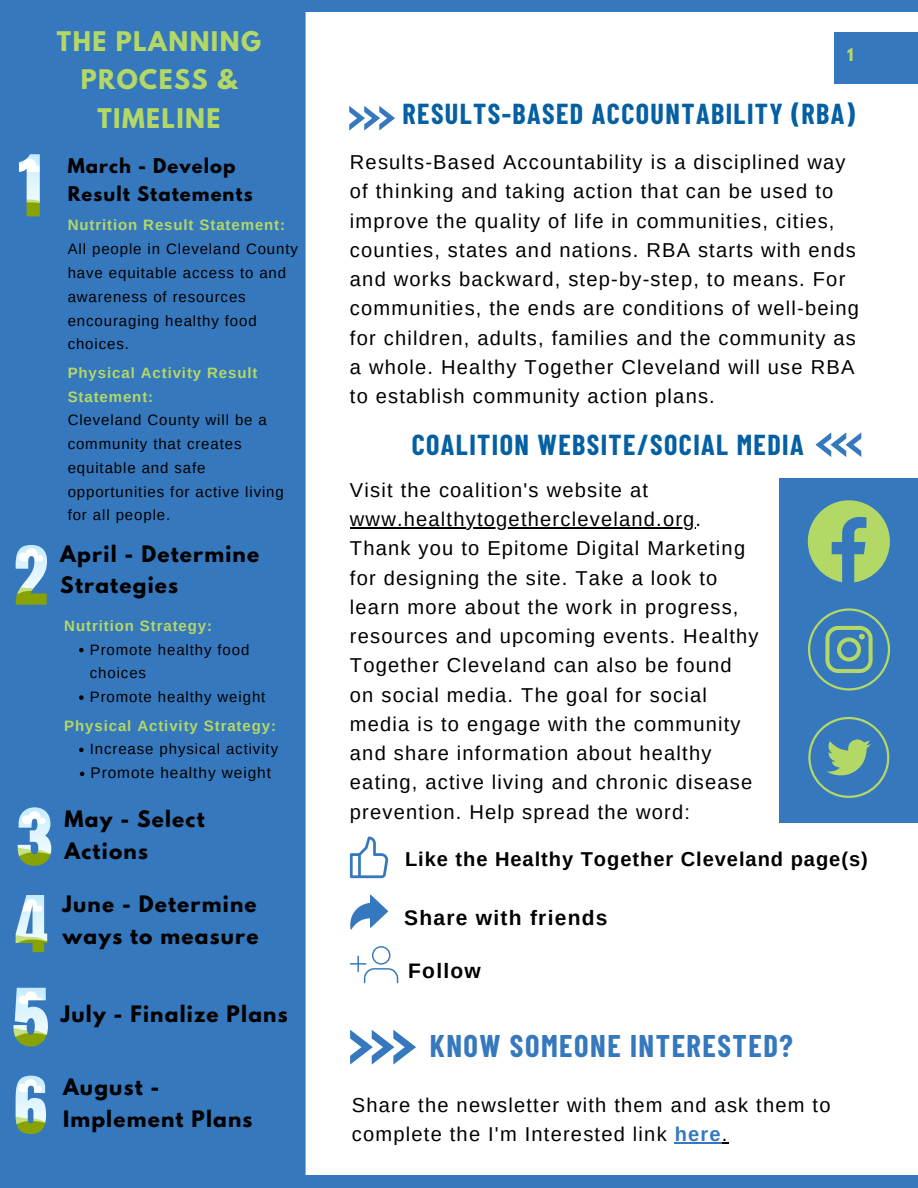
<style>
.page{position:relative;width:918px;height:1188px;background:#fff}
.page>*{position:absolute;margin:0;border:0;box-sizing:border-box;transform-origin:0 0}
.t1{font:700 30.6px "Barlow Condensed";letter-spacing:.05em;color:#3578bd}
.t2{font:700 28.2px "Barlow Condensed";letter-spacing:.05em;color:#0460a2}
.t3{font:700 24px/38.2px "League Spartan";letter-spacing:.06em;color:#b4d865;text-align:center}
.t4{font:700 21px "Arimo";letter-spacing:.06em;color:#000}
.t5{font:20.1px/29.2px "Arimo";letter-spacing:.06em;color:#000}
.t6{font:700 20.1px/31.5px "League Spartan";letter-spacing:.06em;color:#000}
.t7{font:700 20.1px "Arimo";letter-spacing:.045em;color:#000}
.t8{font:700 18px/28.2px "League Spartan";letter-spacing:.06em;color:#000}
.t9{font:15.45px "Arimo";letter-spacing:.06em;color:#000}
.t10{font:700 15.45px "League Spartan";color:#b4d865}
.t11{font:15px/23.7px "Arimo";letter-spacing:.06em;color:#000}
.t12{font:700 15px/23.7px "Arimo";letter-spacing:.06em;color:#b4d865}
.s1{font-weight:700;color:#3578bd}
</style>
<div class="page">
<div style="left:0;top:0;width:306px;height:1188px;background:#3578bd"></div>
<svg style="left:349px;top:106px;width:46px;height:25px"></svg>
<div style="left:0;top:0;width:918px;height:12px;background:#3578bd"></div>
<div style="left:0;top:1175px;width:918px;height:13px;background:#3578bd"></div>
<div style="left:834px;top:32px;width:84px;height:52px;background:#3578bd"></div>
<img style="left:18px;top:807px;width:33px;height:59px">
<img style="left:16px;top:895px;width:31px;height:57px">
<img style="left:13px;top:988px;width:35px;height:59px">
<img style="left:16px;top:1076px;width:30px;height:58px">
<img style="left:19px;top:154px;width:21px;height:62px">
<img style="left:16px;top:545px;width:31px;height:60px">
<svg style="left:350px;top:837px;width:38px;height:41px"></svg>
<svg style="left:350px;top:895px;width:38px;height:35px"></svg>
<svg style="left:350px;top:946px;width:48px;height:37px"></svg>
<svg style="left:815px;top:432px;width:46px;height:25px"></svg>
<div style="left:780px;top:478px;width:138px;height:345px;background:#3578bd"></div>
<svg style="left:808px;top:500px;width:82px;height:82px"></svg>
<svg style="left:808px;top:717px;width:81px;height:81px"></svg>
<svg style="left:808px;top:608px;width:82px;height:83px"></svg>
<svg style="left:350px;top:1030px;width:66px;height:35px"></svg>
<hr style="left:350px;top:527px;width:346px;height:1px;background:#000">
<hr style="left:675px;top:1142px;width:47px;height:1px;background:#3578bd">
<svg style="left:79px;top:648px;width:5px;height:4px"></svg>
<svg style="left:79px;top:695px;width:5px;height:5px"></svg>
<svg style="left:79px;top:748px;width:5px;height:4px"></svg>
<svg style="left:80px;top:772px;width:4px;height:4px"></svg>
<p class="t3" style="left:57px;top:25px;width:205px">THE PLANNING<br>PROCESS &amp;<br>TIMELINE</p>
<p class="t8" style="left:68px;top:154px;width:186px">March - Develop<br>Result Statements</p>
<p class="t12" style="left:68px;top:213px;width:219px">Nutrition Result Statement:</p>
<p class="t11" style="left:68px;top:237px;width:232px">All people in Cleveland County have equitable access to and awareness of resources encouraging healthy food choices.</p>
<p class="t12" style="left:68px;top:361px;width:191px">Physical Activity Result<br>Statement:</p>
<p class="t11" style="left:68px;top:408px;width:218px">Cleveland County will be a community that creates equitable and safe opportunities for active living for all people.</p>
<p class="t6" style="left:60px;top:541px;width:200px">April - Determine<br>Strategies</p>
<p class="t12" style="left:64px;top:614px;width:149px">Nutrition Strategy:</p>
<p class="t11" style="left:90px;top:638px;width:161px">Promote healthy food choices</p>
<p class="t11" style="left:90px;top:685px;width:177px">Promote healthy weight</p>
<p class="t11" style="left:90px;top:737px;width:190px">Increase physical activity</p>
<p class="t9" style="left:91px;top:764px;width:182px">Promote healthy weight</p>
<p class="t12" style="left:64px;top:714px;width:213px">Physical Activity Strategy:</p>
<p class="t6" style="left:65px;top:806px;width:142px">May - Select</p>
<p class="t6" style="left:65px;top:837px;width:85px">Actions</p>
<p class="t6" style="left:63px;top:891px;width:198px">June - Determine ways to measure</p>
<p class="t6" style="left:61px;top:1001px;width:228px">July - Finalize Plans</p>
<p class="t6" style="left:63px;top:1074px;width:191px">August -<br>Implement Plans</p>
<p class="t10" style="left:847px;top:47px;width:8px">1</p>
<p class="t2" style="left:403px;top:96px;width:454px">RESULTS-BASED ACCOUNTABILITY (RBA)</p>
<p class="t5" style="left:350px;top:147px;width:511px">Results-Based Accountability is a disciplined way of thinking and taking action that can be used to improve the quality of life in communities, cities, counties, states and nations. RBA starts with ends and works backward, step-by-step, to means. For communities, the ends are conditions of well-being for children, adults, families and the community as a whole. Healthy Together Cleveland will use RBA to establish community action plans.</p>
<p class="t2" style="left:412px;top:427px;width:394px">COALITION WEBSITE/SOCIAL MEDIA</p>
<p class="t5" style="left:350px;top:475px;width:410px">Visit the coalition's website at www.healthytogethercleveland.org.<br>Thank you to Epitome Digital Marketing for designing the site. Take a look to learn more about the work in progress, resources and upcoming events. Healthy Together Cleveland can also be found on social media. The goal for social media is to engage with the community and share information about healthy eating, active living and chronic disease prevention. Help spread the word:</p>
<p class="t7" style="left:405px;top:848px;width:464px">Like the Healthy Together Cleveland page(s)</p>
<p class="t4" style="left:404px;top:906px;width:205px">Share with friends</p>
<p class="t4" style="left:408px;top:959px;width:74px">Follow</p>
<p class="t1" style="left:430px;top:1027px;width:364px">KNOW SOMEONE INTERESTED?</p>
<p class="t5" style="left:352px;top:1090px;width:480px">Share the newsletter with them and ask them to complete the I'm Interested link <span class="s1">here</span>.</p>
</div>
